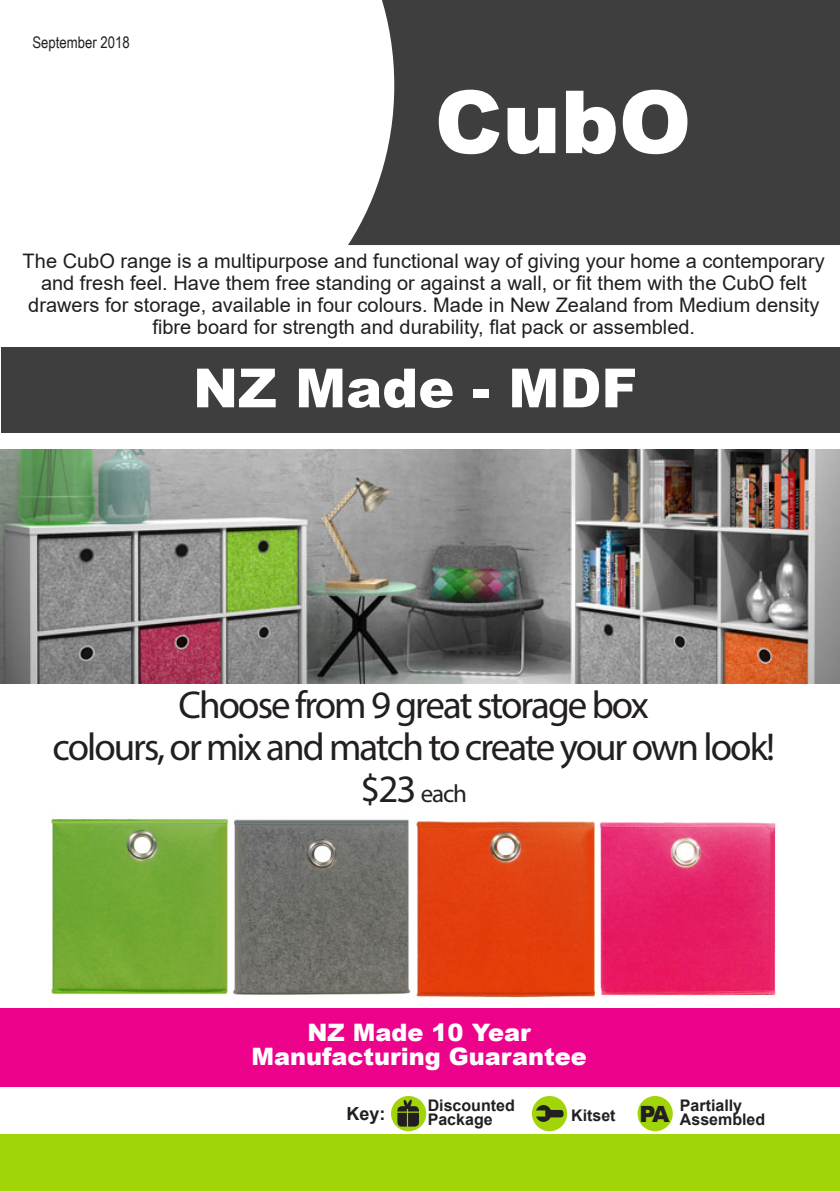
<style>
.page{position:relative;width:840px;height:1191px;background:#fff}
.page>*{position:absolute;margin:0;border:0;box-sizing:border-box;transform-origin:0 0}
.t1{font:900 87.2px "Arial";color:#fff}
.t2{font:900 54px "Arial";color:#fff}
.t3{font:39px "Myriad Pro";letter-spacing:-.05em;color:#231f20}
.t4{font:25px "Myriad Pro";color:#231f20}
.t5{font:900 24px "Arial";color:#fff}
.t6{font:900 22.4px "Arial";color:#231f20}
.t7{font:20px/22px "Arial";color:#231f20;text-align:center}
.t8{font:700 18px "Arial";color:#231f20}
.t9{font:700 16px/14px "Arial";color:#231f20}
.t10{font:16px "Arial Narrow";color:#231f20}
.s1{font-size:39px}
</style>
<div class="page">
<svg style="left:348px;top:0;width:491px;height:245px"></svg>
<div style="left:1px;top:1134px;width:838px;height:56px;background:#a2d40a"></div>
<div style="left:1px;top:347px;width:838px;height:86px;background:#3e3e3f"></div>
<img style="left:0;top:449px;width:839px;height:235px">
<img style="left:232px;top:819px;width:178px;height:176px">
<img style="left:51px;top:819px;width:178px;height:176px">
<img style="left:416px;top:821px;width:360px;height:177px">
<div style="left:531px;top:1096px;width:36px;height:35px;background:#a2d40a;border-radius:50%"></div>
<svg style="left:536px;top:1105px;width:27px;height:16px"></svg>
<div style="left:637px;top:1096px;width:35px;height:35px;background:#a2d40a;border-radius:50%"></div>
<div style="left:391px;top:1096px;width:35px;height:35px;background:#a2d40a;border-radius:50%"></div>
<svg style="left:397px;top:1099px;width:22px;height:27px"></svg>
<div style="left:0;top:1008px;width:839px;height:79px;background:#ed028c"></div>
<p class="t10" style="left:33px;top:30px;width:99px">September 2018</p>
<p class="t1" style="left:434px;top:59px;width:258px">CubO</p>
<p class="t7" style="left:23px;top:250px;width:803px">The CubO range is a multipurpose and functional way of giving your home a contemporary and fresh feel. Have them free standing or against a wall, or fit them with the CubO felt</p>
<p class="t7" style="left:28px;top:294px;width:792px">drawers for storage, available in four colours. Made in New Zealand from Medium density fibre board for strength and durability, flat pack or assembled.</p>
<p class="t2" style="left:193px;top:349px;width:445px">NZ Made - MDF</p>
<p class="t3" style="left:178px;top:681px;width:471px">Choose from 9 great storage box</p>
<p class="t3" style="left:52px;top:723px;width:723px">colours, or mix and match to create your own look!</p>
<p class="t4" style="left:360px;top:778px;width:108px"><span class="s1">$23</span> each</p>
<p class="t5" style="left:307px;top:1014px;width:225px">NZ Made 10 Year</p>
<p class="t5" style="left:251px;top:1038px;width:336px">Manufacturing Guarantee</p>
<p class="t9" style="left:427px;top:1099px;width:89px">Discounted<br>Package</p>
<p class="t9" style="left:570px;top:1108px;width:46px">Kitset</p>
<p class="t6" style="left:639px;top:1097px;width:31px">PA</p>
<p class="t9" style="left:679px;top:1099px;width:64px">Partially</p>
<p class="t8" style="left:346px;top:1101px;width:41px">Key:</p>
<p class="t9" style="left:679px;top:1113px;width:87px">Assembled</p>
</div>
